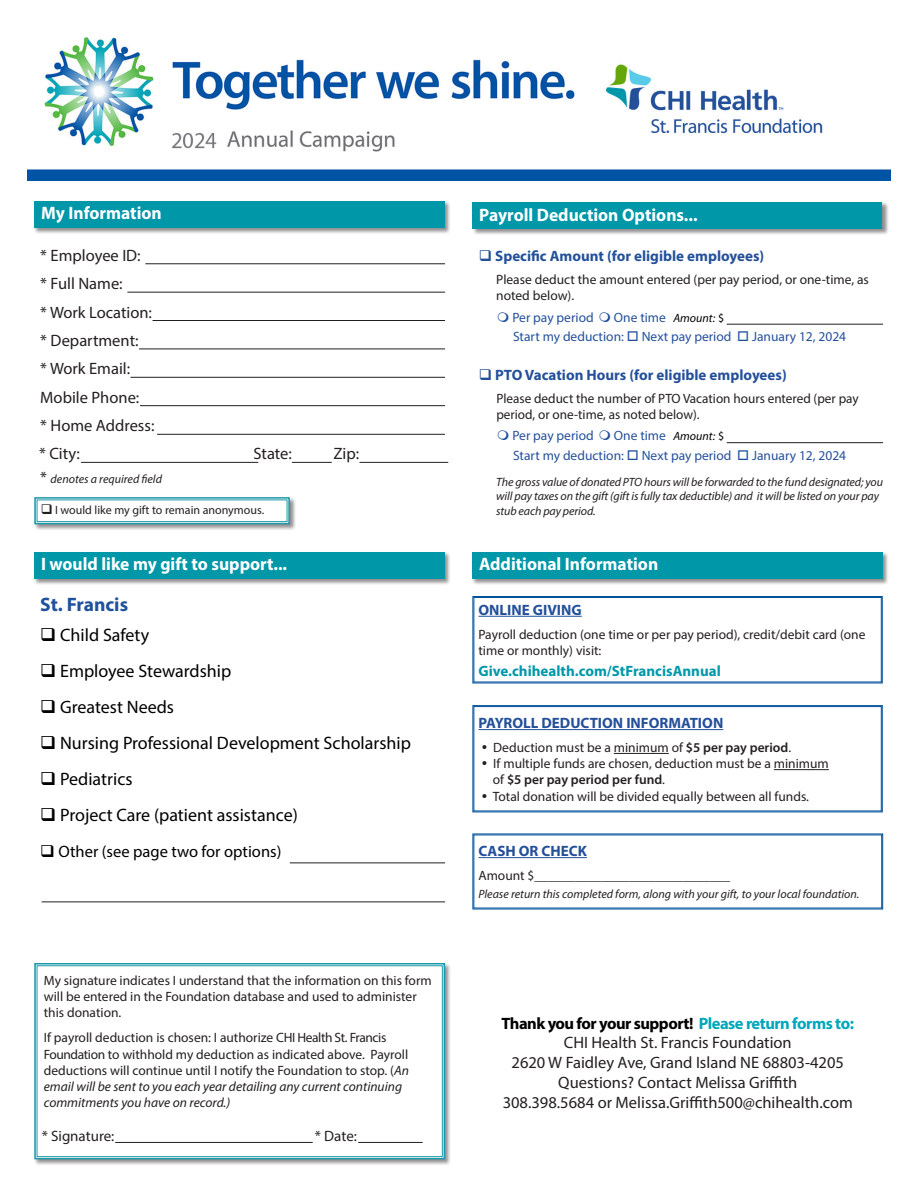
<style>
.page{position:relative;width:918px;height:1188px;background:#fff}
.page>*{position:absolute;margin:0;border:0;box-sizing:border-box;transform-origin:0 0}
.t1{font:700 19.5px "Myriad Pro";color:#1f519c}
.t2{font:18px "Myriad Pro";color:#000002}
.t3{font:700 18px "Myriad Pro";color:#fff}
.t4{font:16.5px/19.8px "Myriad Pro";color:#231f20}
.t5{font:16.5px "Myriad Pro";color:#000002}
.t6{font:700 15px "Myriad Pro";color:#24509a}
.t7{font:700 15px "Myriad Pro";color:#0098aa}
.t8{font:15px "Myriad Pro";color:#231f20}
.t9{font:13.5px/16.2px "Myriad Pro";color:#231f20}
.t10{font:13.5px "Myriad Pro";color:#24509a}
.t11{font:italic 12px/14.4px "Myriad Pro";letter-spacing:-.01em;color:#231f20}
.t12{font:12px "Myriad Pro";color:#231f20}
.s1{font-style:normal;font-size:16.5px}
.s2{font-style:italic}
.s3{color:#1f519c}
.s4{font-style:italic;font-size:12px;color:#000}
.s5{font-size:12px;color:#000}
.s6{font-weight:600}
.s7{font-weight:700;color:#000}
.s8{font-weight:700;color:#00a7ba}
</style>
<div class="page">
<div style="left:472px;top:551px;width:417px;height:34px;background:#231f20;opacity:.5"></div>
<div style="left:472px;top:552px;width:411px;height:27px;background:#0097a9"></div>
<div style="left:34px;top:200px;width:417px;height:34px;background:#231f20;opacity:.5"></div>
<div style="left:34px;top:201px;width:411px;height:27px;background:#0097a9"></div>
<div style="left:472px;top:202px;width:417px;height:34px;background:#231f20;opacity:.5"></div>
<div style="left:472px;top:202px;width:410px;height:27px;background:#0097a9"></div>
<hr style="left:139px;top:349px;width:306px;height:1px;background:#231f20">
<hr style="left:130px;top:377px;width:315px;height:1px;background:#231f20">
<div style="left:34px;top:497px;width:262px;height:34px;background:#231f20;opacity:.5"></div>
<svg style="left:34px;top:497px;width:257px;height:28px"></svg>
<div style="left:37px;top:500px;width:250px;height:22px;border:1px solid #1b98a9"></div>
<hr style="left:127px;top:292px;width:318px;height:1px;background:#231f20">
<hr style="left:153px;top:320px;width:292px;height:1px;background:#231f20">
<hr style="left:140px;top:405px;width:305px;height:1px;background:#231f20">
<hr style="left:145px;top:263px;width:300px;height:1px;background:#231f20">
<hr style="left:157px;top:434px;width:288px;height:1px;background:#231f20">
<hr style="left:81px;top:462px;width:177px;height:1px;background:#231f20">
<hr style="left:292px;top:462px;width:40px;height:1px;background:#231f20">
<hr style="left:360px;top:462px;width:88px;height:1px;background:#231f20">
<hr style="left:727px;top:324px;width:156px;height:1px;background:#231f20">
<hr style="left:727px;top:442px;width:156px;height:1px;background:#231f20">
<img style="left:27px;top:37px;width:863px;height:144px">
<hr style="left:290px;top:862px;width:155px;height:1px;background:#231f20">
<div style="left:34px;top:551px;width:417px;height:34px;background:#231f20;opacity:.5"></div>
<div style="left:34px;top:552px;width:411px;height:27px;background:#0097a9"></div>
<hr style="left:42px;top:902px;width:403px;height:1px;background:#231f20">
<div style="left:34px;top:963px;width:418px;height:203px;background:#231f20;opacity:.5"></div>
<svg style="left:34px;top:963px;width:412px;height:197px"></svg>
<div style="left:37px;top:965px;width:406px;height:192px;border:1px solid #1b98a9"></div>
<hr style="left:115px;top:1142px;width:198px;height:1px;background:#231f20">
<hr style="left:358px;top:1142px;width:65px;height:1px;background:#231f20">
<svg style="left:472px;top:705px;width:411px;height:108px"></svg>
<div style="left:474px;top:706px;width:407px;height:105px;border:1px solid #00519a"></div>
<svg style="left:472px;top:833px;width:411px;height:77px"></svg>
<svg style="left:472px;top:596px;width:411px;height:88px"></svg>
<div style="left:474px;top:597px;width:407px;height:85px;border:1px solid #00519a"></div>
<h2 class="t3" style="left:41px;top:202px;width:122px">My Information</h2>
<h2 class="t3" style="left:479px;top:203px;width:220px">Payroll Deduction Options...</h2>
<p class="t4" style="left:40px;top:245px;width:102px">* Employee ID:</p>
<p class="t4" style="left:40px;top:269px;width:113px;line-height:28.3px">* Full Name:<br>* Work Location:</p>
<p class="t4" style="left:40px;top:326px;width:100px;line-height:28.3px">* Department: * Work Email:</p>
<p class="t4" style="left:40px;top:387px;width:101px">Mobile Phone:</p>
<p class="t4" style="left:39px;top:411px;width:117px;line-height:28px">* Home Address: * City:</p>
<p class="t11" style="left:40px;top:471px;width:123px"><span class="s1">*</span> denotes a required field</p>
<p class="t4" style="left:253px;top:444px;width:40px">State:</p>
<p class="t4" style="left:333px;top:444px;width:27px">Zip:</p>
<p class="t12" style="left:41px;top:502px;width:225px">❑ I would like my gift to remain anonymous.</p>
<h2 class="t3" style="left:41px;top:553px;width:248px">I would like my gift to support...</h2>
<h1 class="t1" style="left:40px;top:592px;width:89px">St. Francis</h1>
<h2 class="t2" style="left:40px;top:624px;width:110px">❑ Child Safety</h2>
<h2 class="t2" style="left:40px;top:660px;width:193px">❑ Employee Stewardship</h2>
<h2 class="t2" style="left:40px;top:696px;width:135px">❑ Greatest Needs</h2>
<h2 class="t2" style="left:40px;top:732px;width:372px">❑ Nursing Professional Development Scholarship</h2>
<h2 class="t2" style="left:40px;top:768px;width:94px">❑ Pediatrics</h2>
<h2 class="t2" style="left:40px;top:804px;width:259px">❑ Project Care (patient assistance)</h2>
<p class="t5" style="left:40px;top:841px;width:243px">❑ Other (see page two for options)</p>
<p class="t9" style="left:44px;top:972px;width:390px">My signature indicates I understand that the information on this form will be entered in the Foundation database and used to administer this donation.</p>
<p class="t9" style="left:44px;top:1030px;width:367px">If payroll deduction is chosen: I authorize CHI Health St. Francis Foundation to withhold my deduction as indicated above. Payroll deductions will continue until I notify the Foundation to stop. (<span class="s2">An email will be sent to you each year detailing any current continuing commitments you have on record.)</span></p>
<p class="t8" style="left:42px;top:1127px;width:74px">* Signature:</p>
<p class="t8" style="left:315px;top:1127px;width:44px">* Date:</p>
<p class="t6" style="left:479px;top:246px;width:287px">❑ Specific Amount (for eligible employees)</p>
<p class="t9" style="left:496px;top:271px;width:374px">Please deduct the amount entered (per pay period, or one-time, as noted below).</p>
<p class="t10" style="left:513px;top:328px;width:335px">Start my deduction: <span class="s3">□</span> Next pay period <span class="s3">□</span> January 12, 2024</p>
<p class="t10" style="left:512px;top:309px;width:83px">Per pay period</p>
<p class="t10" style="left:614px;top:309px;width:112px">One time <span class="s4">Amount:</span> <span class="s5">$</span></p>
<p class="t6" style="left:479px;top:365px;width:309px">❑ PTO Vacation Hours (for eligible employees)</p>
<p class="t9" style="left:496px;top:390px;width:364px">Please deduct the number of PTO Vacation hours entered (per pay period, or one-time, as noted below).</p>
<p class="t10" style="left:512px;top:427px;width:83px">Per pay period</p>
<p class="t10" style="left:614px;top:427px;width:112px">One time <span class="s4">Amount:</span> <span class="s5">$</span></p>
<p class="t10" style="left:513px;top:447px;width:335px">Start my deduction: <span class="s3">□</span> Next pay period <span class="s3">□</span> January 12, 2024</p>
<p class="t11" style="left:496px;top:474px;width:388px">The gross value of donated PTO hours will be forwarded to the fund designated; you will pay taxes on the gift (gift is fully tax deductible) and it will be listed on your pay stub each pay period.</p>
<h2 class="t3" style="left:479px;top:553px;width:181px">Additional Information</h2>
<p class="t6" style="left:478px;top:600px;width:105px">ONLINE GIVING</p>
<p class="t9" style="left:478px;top:626px;width:389px">Payroll deduction (one time or per pay period), credit/debit card (one time or monthly) visit:</p>
<p class="t7" style="left:479px;top:661px;width:244px">Give.chihealth.com/StFrancisAnnual</p>
<p class="t6" style="left:478px;top:713px;width:246px">PAYROLL DEDUCTION INFORMATION</p>
<p class="t9" style="left:481px;top:739px;width:311px">• Deduction must be a minimum of <span class="s6">$5 per pay period</span>.</p>
<p class="t9" style="left:493px;top:755px;width:338px;text-indent:-11px">• If multiple funds are chosen, deduction must be a minimum of <span class="s6">$5 per pay period per fund</span>.</p>
<p class="t9" style="left:481px;top:788px;width:329px">• Total donation will be divided equally between all funds.</p>
<p class="t6" style="left:478px;top:841px;width:110px">CASH OR CHECK</p>
<p class="t9" style="left:478px;top:867px;width:253px">Amount $_____________________________</p>
<p class="t11" style="left:478px;top:887px;width:382px">Please return this completed form, along with your gift, to your local foundation.</p>
<p class="t4" style="left:501px;top:1013px;width:354px;text-align:center"><span class="s7">Thank you for your support!</span> <span class="s8">Please return forms to:<br></span>CHI Health St. Francis Foundation<br>2620 W Faidley Ave, Grand Island NE 68803-4205<br>Questions? Contact Melissa Griffith<br>308.398.5684 or Melissa.Griffith500@chihealth.com</p>
</div>
